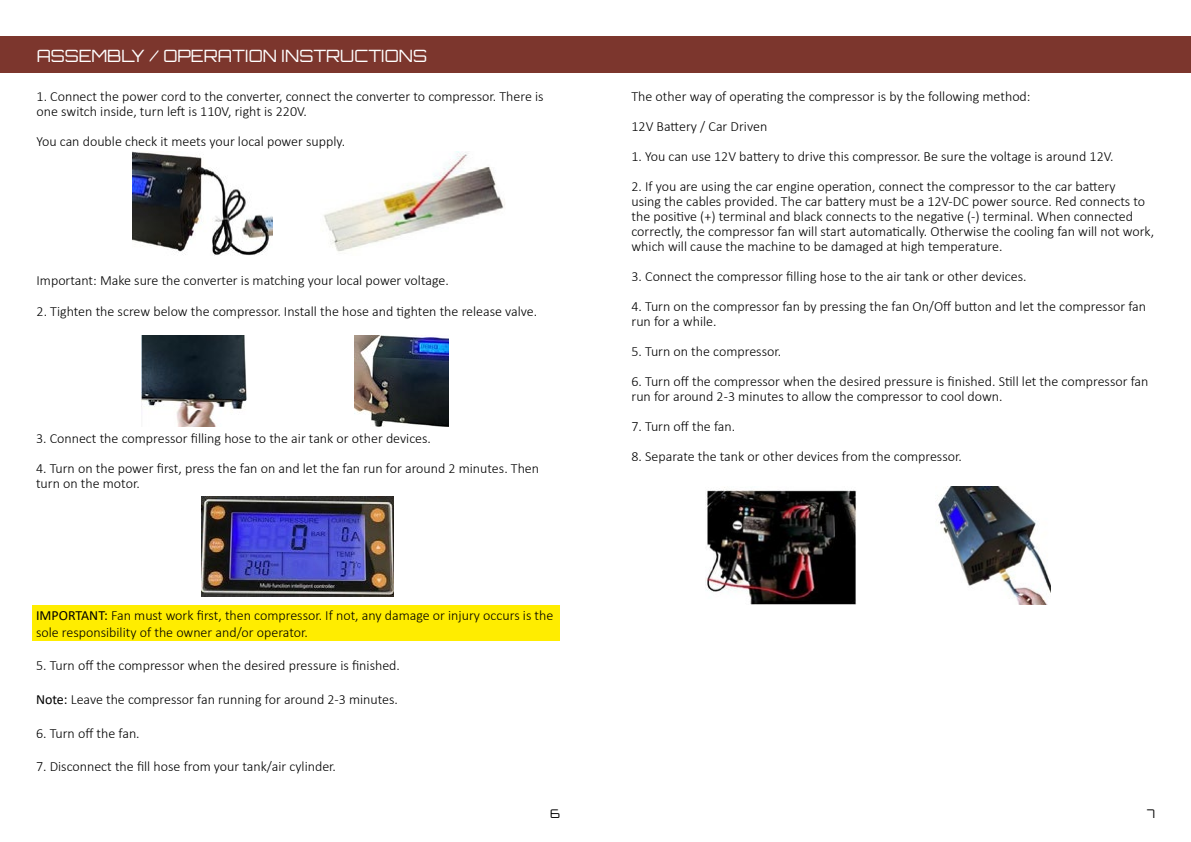
<style>
.page{position:relative;width:1191px;height:842px;background:#fff}
.page>*{position:absolute;margin:0;border:0;box-sizing:border-box;transform-origin:0 0}
.t1{font:17px "Orbitron";color:#fff}
.t2{font:300 14px/15px "Calibri";color:#000}
.t3{font:12px "Orbitron";color:#000}
.s1{font-weight:400}
</style>
<div class="page">
<div style="left:32px;top:605px;width:527px;height:36px;background:#ffed00"></div>
<div style="left:0;top:36px;width:1191px;height:37px;background:#7c362d"></div>
<img style="left:132px;top:152px;width:140px;height:103px">
<img style="left:324px;top:152px;width:181px;height:100px">
<img style="left:141px;top:335px;width:105px;height:92px">
<img style="left:354px;top:335px;width:95px;height:92px">
<img style="left:201px;top:496px;width:193px;height:100px">
<img style="left:705px;top:487px;width:151px;height:117px">
<img style="left:938px;top:486px;width:112px;height:118px">
<p class="t1" style="left:37px;top:44px;width:392px">ASSEMBLY / OPERATION INSTRUCTIONS</p>
<p class="t2" style="left:37px;top:89px;width:508px">1. Connect the power cord to the converter, connect the converter to compressor. There is one switch inside, turn left is 110V, right is 220V.</p>
<p class="t2" style="left:37px;top:134px;width:310px">You can double check it meets your local power supply.</p>
<p class="t2" style="left:37px;top:273px;width:414px">Important: Make sure the converter is matching your local power voltage.</p>
<p class="t2" style="left:37px;top:303px;width:502px">2. Tighten the screw below the compressor. Install the hose and tighten the release valve.</p>
<p class="t2" style="left:36px;top:431px;width:396px">3. Connect the compressor filling hose to the air tank or other devices.</p>
<p class="t2" style="left:36px;top:461px;width:504px">4. Turn on the power first, press the fan on and let the fan run for around 2 minutes. Then turn on the motor.</p>
<p class="t2" style="left:36px;top:607px;width:519px;line-height:16.8px"><span class="s1">IMPORTANT:</span> Fan must work first, then compressor. If not, any damage or injury occurs is the sole responsibility of the owner and/or operator.</p>
<p class="t2" style="left:36px;top:658px;width:365px">5. Turn off the compressor when the desired pressure is finished.</p>
<p class="t2" style="left:36px;top:692px;width:363px"><span class="s1">Note:</span> Leave the compressor fan running for around 2-3 minutes.</p>
<p class="t2" style="left:36px;top:725px;width:105px">6. Turn off the fan.</p>
<p class="t2" style="left:36px;top:759px;width:301px">7. Disconnect the fill hose from your tank/air cylinder.</p>
<p class="t2" style="left:631px;top:81px;width:400px;line-height:30px">The other way of operating the compressor is by the following method:<br>12V Battery / Car Driven</p>
<p class="t2" style="left:631px;top:149px;width:483px">1. You can use 12V battery to drive this compressor. Be sure the voltage is around 12V.</p>
<p class="t2" style="left:631px;top:179px;width:524px">2. If you are using the car engine operation, connect the compressor to the car battery<br>using the cables provided. The car battery must be a 12V-DC power source. Red connects to the positive (+) terminal and black connects to the negative (-) terminal. When connected correctly, the compressor fan will start automatically. Otherwise the cooling fan will not work, which will cause the machine to be damaged at high temperature.</p>
<p class="t2" style="left:631px;top:269px;width:396px">3. Connect the compressor filling hose to the air tank or other devices.</p>
<p class="t2" style="left:631px;top:299px;width:516px">4. Turn on the compressor fan by pressing the fan On/Off button and let the compressor fan run for a while.</p>
<p class="t2" style="left:631px;top:344px;width:151px">5. Turn on the compressor.</p>
<p class="t2" style="left:631px;top:374px;width:518px">6. Turn off the compressor when the desired pressure is finished. Still let the compressor fan run for around 2-3 minutes to allow the compressor to cool down.</p>
<p class="t2" style="left:631px;top:419px;width:105px">7. Turn off the fan.</p>
<p class="t2" style="left:631px;top:449px;width:332px">8. Separate the tank or other devices from the compressor.</p>
<p class="t3" style="left:550px;top:806px;width:11px">6</p>
<p class="t3" style="left:1147px;top:806px;width:9px">7</p>
</div>
